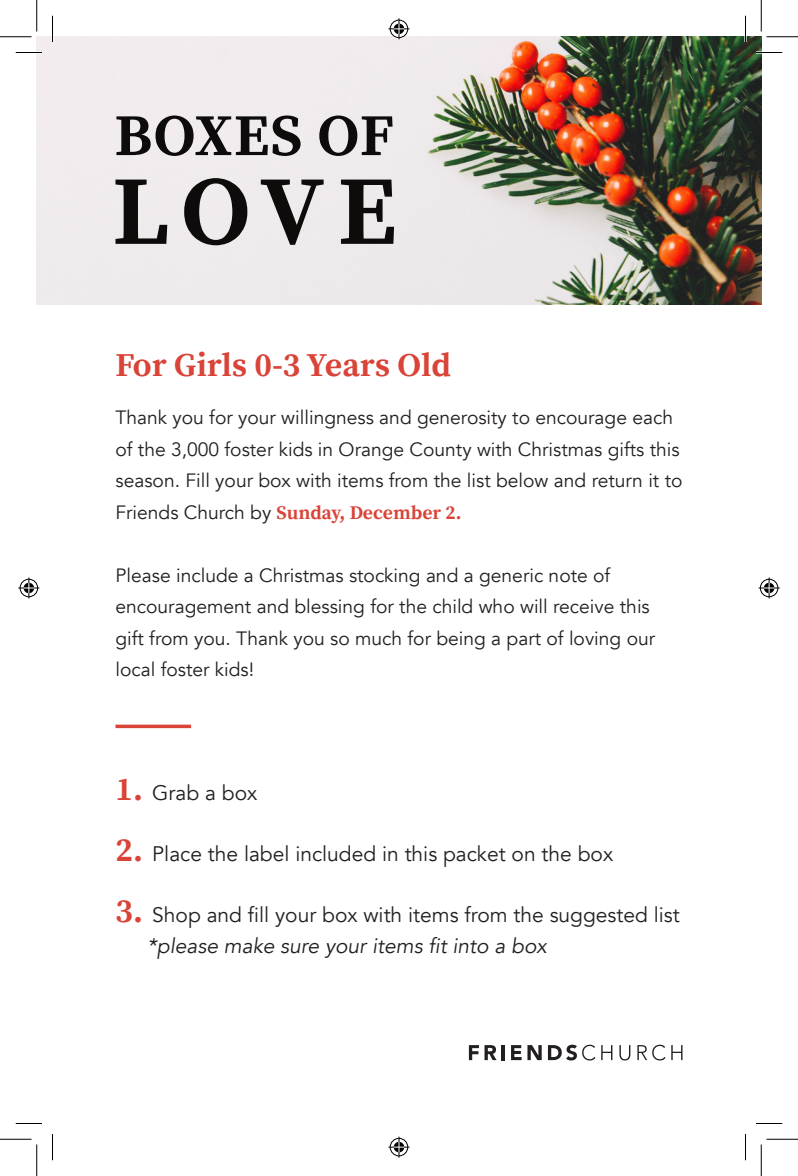
<style>
.page{position:relative;width:798px;height:1176px;background:#fff}
.page>*{position:absolute;margin:0;border:0;box-sizing:border-box;transform-origin:0 0}
.t1{font:700 33.25px "Source Serif Pro";color:#da4337}
.t2{font:21px/30.8px "Avenir";color:#231f20}
.t3{font:19.25px/31.5px "Avenir";color:#231f20}
.s1{font-family:"Source Serif Pro";font-weight:700;color:#da4337}
.s2{font-family:"Source Serif Pro";font-weight:700;font-size:33.25px;color:#da4337}
.s3{font-style:italic}
</style>
<div class="page">
<img style="left:37px;top:37px;width:724px;height:267px">
<svg style="left:116px;top:178px;width:278px;height:67px;background:#a4a0a1"></svg>
<svg style="left:116px;top:115px;width:277px;height:41px;background:#979494"></svg>
<hr style="left:116px;top:725px;width:75px;height:3px;background:#da4337">
<svg style="left:469px;top:1045px;width:10px;height:15px"></svg>
<svg style="left:485px;top:1045px;width:12px;height:15px"></svg>
<hr style="left:501px;top:1045px;width:4px;height:15px;background:#231f20">
<svg style="left:511px;top:1045px;width:31px;height:15px"></svg>
<svg style="left:548px;top:1045px;width:47px;height:15px"></svg>
<svg style="left:601px;top:1045px;width:11px;height:15px"></svg>
<svg style="left:619px;top:1045px;width:11px;height:15px"></svg>
<svg style="left:637px;top:1045px;width:45px;height:15px"></svg>
<hr style="left:16px;top:51px;width:26px;height:3px;background:#fff">
<hr style="left:756px;top:51px;width:26px;height:3px;background:#fff">
<hr style="left:51px;top:16px;width:3px;height:26px;background:#fff">
<hr style="left:744px;top:16px;width:3px;height:26px;background:#fff">
<svg style="left:16px;top:52px;width:26px;height:1px"></svg>
<svg style="left:756px;top:52px;width:26px;height:1px"></svg>
<svg style="left:16px;top:1123px;width:26px;height:1px"></svg>
<svg style="left:756px;top:1123px;width:26px;height:1px"></svg>
<svg style="left:52px;top:16px;width:1px;height:26px"></svg>
<svg style="left:52px;top:1134px;width:1px;height:26px"></svg>
<svg style="left:745px;top:16px;width:1px;height:26px"></svg>
<svg style="left:745px;top:1134px;width:1px;height:26px"></svg>
<hr style="left:0;top:36px;width:32px;height:1px;background:#000">
<hr style="left:766px;top:36px;width:32px;height:1px;background:#000">
<hr style="left:0;top:1139px;width:32px;height:1px;background:#000">
<hr style="left:766px;top:1139px;width:32px;height:1px;background:#000">
<hr style="left:36px;top:0;width:1px;height:32px;background:#000">
<hr style="left:36px;top:1144px;width:1px;height:32px;background:#000">
<hr style="left:761px;top:0;width:1px;height:32px;background:#000">
<hr style="left:761px;top:1144px;width:1px;height:32px;background:#000">
<svg style="left:388px;top:18px;width:22px;height:21px"></svg>
<svg style="left:388px;top:1137px;width:22px;height:21px"></svg>
<svg style="left:18px;top:578px;width:21px;height:20px"></svg>
<svg style="left:759px;top:578px;width:21px;height:20px"></svg>
<p class="t1" style="left:116px;top:345px;width:337px">For Girls 0-3 Years Old</p>
<p class="t3" style="left:116px;top:402px;width:569px">Thank you for your willingness and generosity to encourage each of the 3,000 foster kids in Orange County with Christmas gifts this season. Fill your box with items from the list below and return it to Friends Church by <span class="s1">Sunday, December 2.</span></p>
<p class="t3" style="left:116px;top:560px;width:541px">Please include a Christmas stocking and a generic note of encouragement and blessing for the child who will receive this gift from you. Thank you so much for being a part of loving our local foster kids!</p>
<p class="t2" style="left:116px;top:778px;width:143px"><span class="s2">1.</span> Grab a box</p>
<p class="t2" style="left:116px;top:839px;width:499px"><span class="s2">2.</span> Place the label included in this packet on the box</p>
<p class="t2" style="left:148px;top:900px;width:534px;text-indent:-32px"><span class="s2">3.</span> Shop and fill your box with items from the suggested list <span class="s3">*please make sure your items fit into a box</span></p>
</div>
